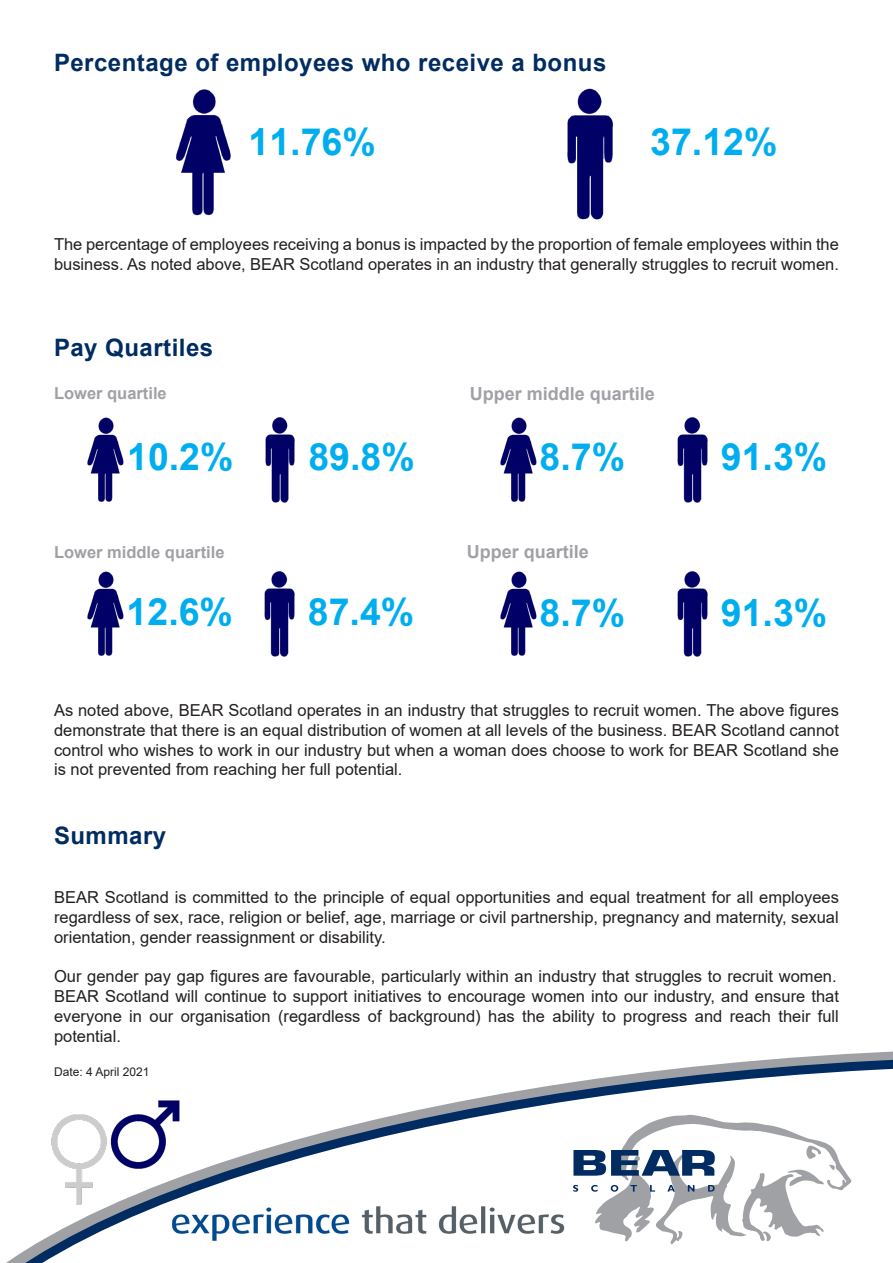
<style>
.page{position:relative;width:893px;height:1263px;background:#fff}
.page>*{position:absolute;margin:0;border:0;box-sizing:border-box;transform-origin:0 0}
.t1{font:700 37.5px "Arial";color:#00aeef}
.t2{font:700 24px "Arial";letter-spacing:.02em;color:#002c62}
.t3{font:700 18px "Arial";color:#a0a1a5}
.t4{font:16.5px/19.8px "Arial";color:#231f20}
.t5{font:700 16.5px "Arial";color:#a0a1a5}
.t6{font:12px "Arial";color:#231f20}
</style>
<div class="page">
<img style="left:176px;top:89px;width:55px;height:127px">
<img style="left:567px;top:88px;width:47px;height:132px">
<img style="left:87px;top:417px;width:37px;height:85px">
<img style="left:265px;top:417px;width:30px;height:85px">
<img style="left:500px;top:417px;width:37px;height:85px">
<img style="left:677px;top:417px;width:31px;height:85px">
<img style="left:87px;top:571px;width:37px;height:85px">
<img style="left:264px;top:571px;width:31px;height:86px">
<img style="left:500px;top:571px;width:37px;height:85px">
<img style="left:677px;top:571px;width:31px;height:86px">
<svg style="left:6px;top:1051px;width:887px;height:212px"></svg>
<img style="left:171px;top:1203px;width:401px;height:44px">
<svg style="left:573px;top:1115px;width:278px;height:129px"></svg>
<p class="t2" style="left:54px;top:46px;width:554px">Percentage of employees who receive a bonus</p>
<p class="t1" style="left:249px;top:116px;width:129px">11.76%</p>
<p class="t1" style="left:650px;top:116px;width:129px">37.12%</p>
<p class="t4" style="left:54px;top:234px;width:786px">The percentage of employees receiving a bonus is impacted by the proportion of female employees within the business. As noted above, BEAR Scotland operates in an industry that generally struggles to recruit women.</p>
<p class="t2" style="left:54px;top:331px;width:161px">Pay Quartiles</p>
<p class="t5" style="left:54px;top:382px;width:114px">Lower quartile</p>
<p class="t3" style="left:470px;top:381px;width:187px">Upper middle quartile</p>
<p class="t1" style="left:127px;top:430px;width:108px">10.2%</p>
<p class="t1" style="left:308px;top:430px;width:108px">89.8%</p>
<p class="t1" style="left:540px;top:430px;width:87px">8.7%</p>
<p class="t1" style="left:721px;top:430px;width:108px">91.3%</p>
<p class="t5" style="left:54px;top:540px;width:172px">Lower middle quartile</p>
<p class="t3" style="left:467px;top:539px;width:124px">Upper quartile</p>
<p class="t1" style="left:127px;top:585px;width:108px">12.6%</p>
<p class="t1" style="left:308px;top:585px;width:108px">87.4%</p>
<p class="t1" style="left:540px;top:586px;width:87px">8.7%</p>
<p class="t1" style="left:721px;top:586px;width:108px">91.3%</p>
<p class="t4" style="left:54px;top:700px;width:786px;text-align:justify">As noted above, BEAR Scotland operates in an industry that struggles to recruit women. The above figures demonstrate that there is an equal distribution of women at all levels of the business. BEAR Scotland cannot control who wishes to work in our industry but when a woman does choose to work for BEAR Scotland she is not prevented from reaching her full potential.</p>
<p class="t2" style="left:54px;top:818px;width:114px">Summary</p>
<p class="t4" style="left:54px;top:887px;width:786px;text-align:justify">BEAR Scotland is committed to the principle of equal opportunities and equal treatment for all employees regardless of sex, race, religion or belief, age, marriage or civil partnership, pregnancy and maternity, sexual orientation, gender reassignment or disability.</p>
<p class="t4" style="left:54px;top:966px;width:786px">Our gender pay gap figures are favourable, particularly within an industry that struggles to recruit women.<br>BEAR Scotland will continue to support initiatives to encourage women into our industry, and ensure that everyone in our organisation (regardless of background) has the ability to progress and reach their full potential.</p>
<p class="t6" style="left:54px;top:1063px;width:97px">Date: 4 April 2021</p>
</div>
